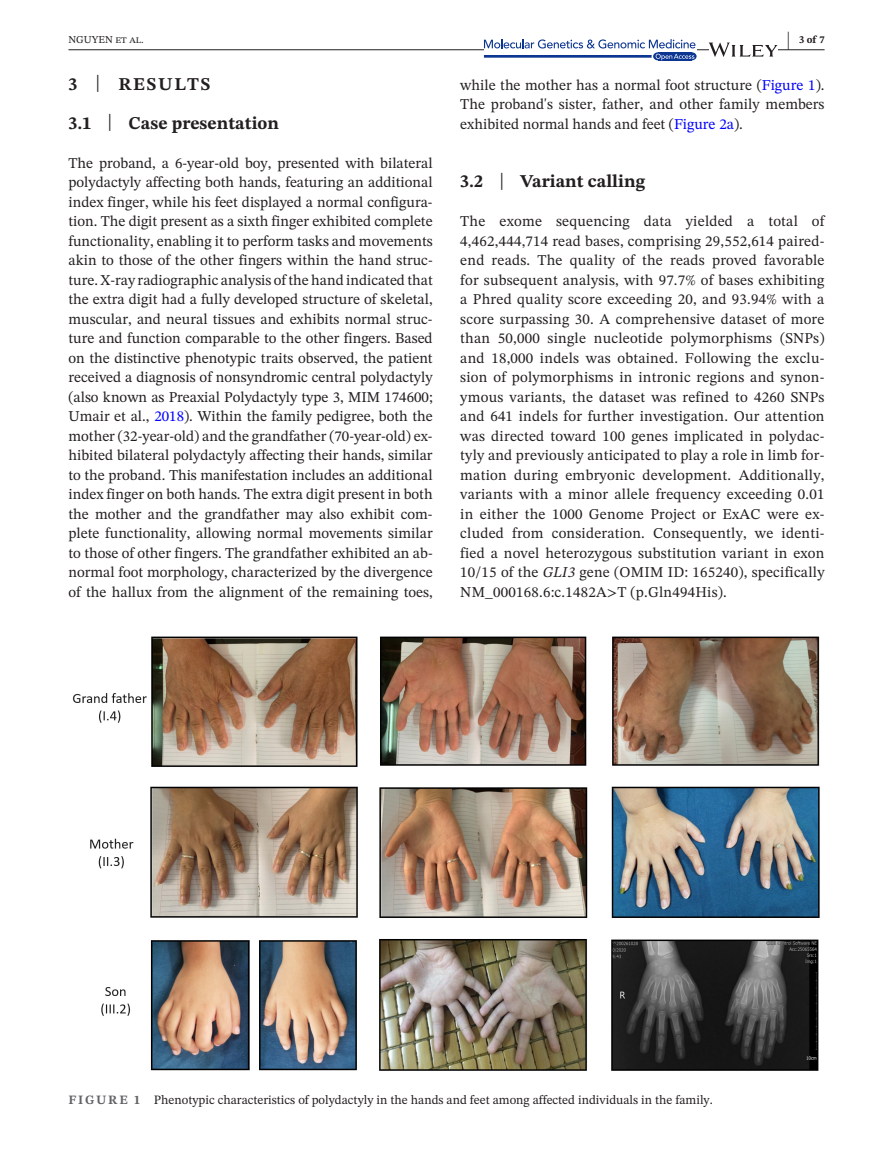
<style>
.page{position:relative;width:893px;height:1174px;background:#fff}
.page>*{position:absolute;margin:0;border:0;box-sizing:border-box;transform-origin:0 0}
.t1{font:700 21px "STIX Two Text";color:#231f20;scale:.42 1}
.t2{font:700 18px/39px "STIX Two Text";color:#231f20}
.t3{font:15px/19.5px "STIX Two Text";color:#231f20;text-align:justify}
.t4{font:12.75px "STIX Two Text";color:#231f20}
.t5{font:10.5px "STIX Two Text";color:#231f20}
.t6{font:700 10.5px "STIX Two Text";color:#231f20}
.s1{font-weight:400;font-size:23.7px}
.s2{color:#00f}
.s3{font-style:italic}
.s4{font-family:"STIX"}
.s5{font-weight:700;color:#636366}
</style>
<div class="page">
<hr style="left:68px;top:49px;width:756px;height:1px;background:#231f20">
<svg style="left:484px;top:39px;width:211px;height:21px"></svg>
<svg style="left:709px;top:43px;width:68px;height:14px"></svg>
<img style="left:73px;top:636px;width:747px;height:435px">
<h1 class="t1" style="left:787px;top:24px;width:8px">|</h1>
<p class="t5" style="left:68px;top:32px;width:77px">NGUYEN et al.</p>
<p class="t6" style="left:799px;top:32px;width:27px">3 of 7</p>
<p class="t2" style="left:68px;top:65px;width:212px">3 <span class="s1">|</span> RESULTS<br>3.1 <span class="s1">|</span> Case presentation</p>
<p class="t3" style="left:68px;top:153px;width:366px">The proband, a 6-year-old boy, presented with bilateral polydactyly affecting both hands, featuring an additional index finger, while his feet displayed a normal configura&shy;tion. The digit present as a sixth finger exhibited complete functionality, enabling it to perform tasks and movements akin to those of the other fingers within the hand struc&shy;ture. X-ray radiographic analysis of the hand indicated that the extra digit had a fully developed structure of skeletal, muscular, and neural tissues and exhibits normal struc&shy;ture and function comparable to the other fingers. Based on the distinctive phenotypic traits observed, the patient received a diagnosis of nonsyndromic central polydactyly (also known as Preaxial Polydactyly type 3, MIM 174600; Umair et al., <span class="s2">2018</span>). Within the family pedigree, both the mother (32-year-old) and the grandfather (70-year-old) ex&shy;hibited bilateral polydactyly affecting their hands, similar to the proband. This manifestation includes an additional index finger on both hands. The extra digit present in both the mother and the grandfather may also exhibit com&shy;plete functionality, allowing normal movements similar to those of other fingers. The grandfather exhibited an ab&shy;normal foot morphology, characterized by the divergence of the hallux from the alignment of the remaining toes,</p>
<p class="t3" style="left:460px;top:75px;width:366px">while the mother has a normal foot structure (<span class="s2">Figure 1</span>).<br>The proband's sister, father, and other family members exhibited normal hands and feet (<span class="s2">Figure 2a</span>).</p>
<p class="t2" style="left:460px;top:162px;width:186px">3.2 <span class="s1">|</span> Variant calling</p>
<p class="t3" style="left:460px;top:211px;width:366px">The exome sequencing data yielded a total of 4,462,444,714 read bases, comprising 29,552,614 paired&shy;end reads. The quality of the reads proved favorable for subsequent analysis, with 97.7% of bases exhibiting a Phred quality score exceeding 20, and 93.94% with a score surpassing 30. A comprehensive dataset of more than 50,000 single nucleotide polymorphisms (SNPs) and 18,000 indels was obtained. Following the exclu&shy;sion of polymorphisms in intronic regions and synon&shy;ymous variants, the dataset was refined to 4260 SNPs and 641 indels for further investigation. Our attention was directed toward 100 genes implicated in polydac&shy;tyly and previously anticipated to play a role in limb for&shy;mation during embryonic development. Additionally, variants with a minor allele frequency exceeding 0.01 in either the 1000 Genome Project or ExAC were ex&shy;cluded from consideration. Consequently, we identi&shy;fied a novel heterozygous substitution variant in exon 10/15 of the <span class="s3">GLI3</span> gene (OMIM ID: 165240), specifically NM_000168.6:c.1482A<span class="s4">&gt;</span>T (p.Gln494His).</p>
<p class="t4" style="left:68px;top:1090px;width:646px"><span class="s5">FIGURE 1</span> Phenotypic characteristics of polydactyly in the hands and feet among affected individuals in the family.</p>
</div>
